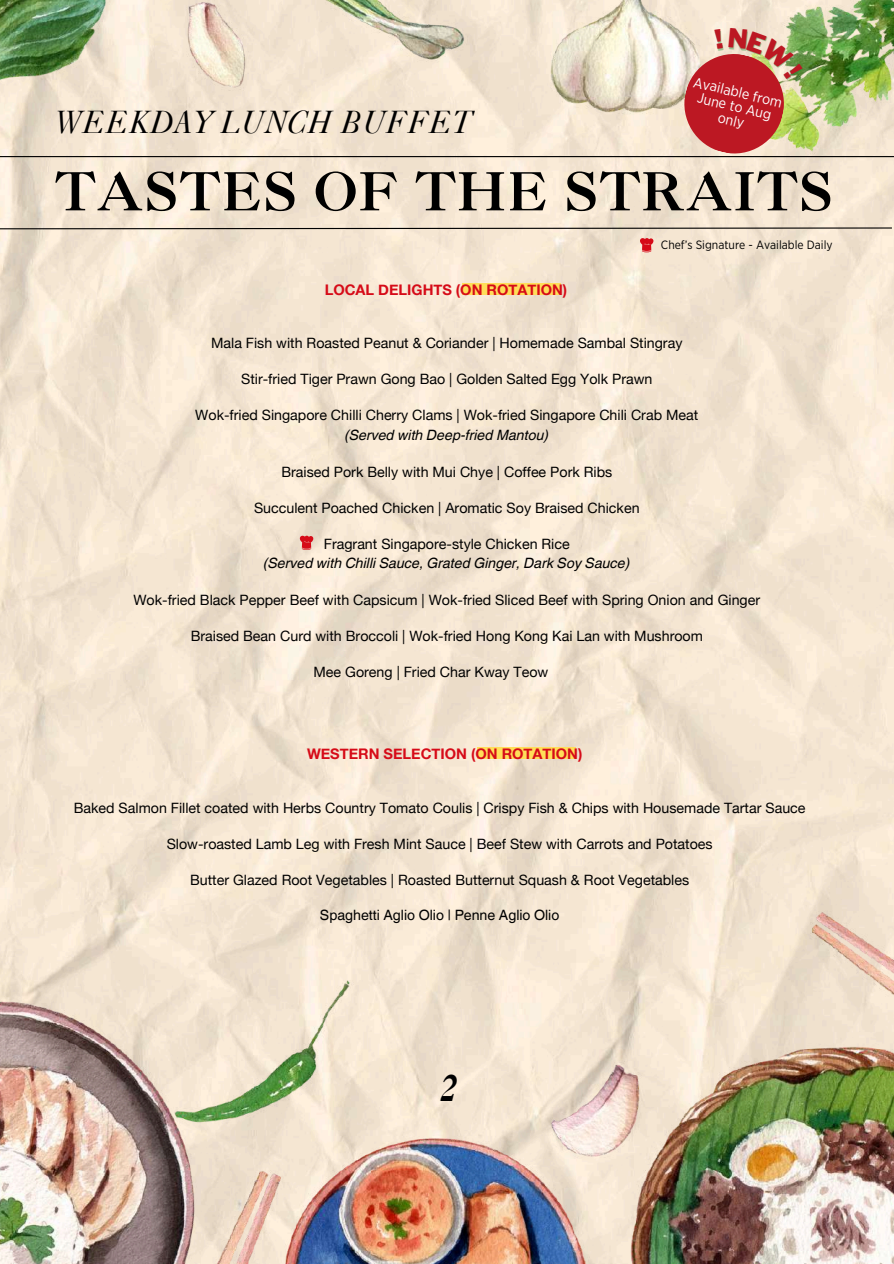
<style>
.page{position:relative;width:894px;height:1264px;background:#fff}
.page>*{position:absolute;margin:0;border:0;box-sizing:border-box;transform-origin:0 0}
.t1{font:52.35px "Caslon 3 LT Std";letter-spacing:.015em;color:#000}
.t2{font:italic 35.25px "Caslon 3 LT Std";color:#000}
.t3{font:italic 32.25px "Caslon 540 LT Std";color:#000}
.t4{font:700 14.55px "Helvetica Neue";color:#d60b18}
.t5{font:14.4px/14.4px "Gotham Narrow";color:#fff;text-align:center}
.t6{font:14.25px "Helvetica Neue";color:#000}
.t7{font:italic 14.25px "Helvetica World";color:#000}
.t8{font:14.25px "Helvetica World";color:#000}
.t9{font:12px "Gotham Narrow";color:#000}
</style>
<div class="page">
<img style="left:0;top:0;width:893px;height:1263px">
<div style="left:462px;top:283px;width:99px;height:12px;background:#ffde59"></div>
<svg style="left:0;top:227px;width:892px;height:3px;background:#978e82"></svg>
<hr style="left:0;top:156px;width:893px;height:1px;background:#000">
<div style="left:477px;top:747px;width:99px;height:11px;background:#ffde59"></div>
<svg style="left:299px;top:535px;width:15px;height:15px"></svg>
<svg style="left:639px;top:238px;width:15px;height:14px"></svg>
<svg style="left:679px;top:28px;width:123px;height:130px;background:#cb7a6d"></svg>
<h3 class="t3" style="left:55px;top:110px;width:418px">WEEKDAY LUNCH BUFFET</h3>
<p class="t5" style="left:694px;top:75px;width:92px;rotate:13deg">Available from<br>June to Aug only</p>
<h1 class="t1" style="left:55px;top:172px;width:779px">TASTES OF THE STRAITS</h1>
<p class="t9" style="left:660px;top:239px;width:173px">Chef’s Signature - Available Daily</p>
<p class="t4" style="left:324px;top:280px;width:244px">LOCAL DELIGHTS (ON ROTATION)</p>
<p class="t6" style="left:211px;top:335px;width:473px">Mala Fish with Roasted Peanut &amp; Coriander | Homemade Sambal Stingray</p>
<p class="t6" style="left:241px;top:371px;width:413px">Stir-fried Tiger Prawn Gong Bao | Golden Salted Egg Yolk Prawn</p>
<p class="t6" style="left:195px;top:407px;width:504px">Wok-fried Singapore Chilli Cherry Clams | Wok-fried Singapore Chili Crab Meat</p>
<p class="t7" style="left:344px;top:423px;width:206px">(Served with Deep-fried Mantou)</p>
<p class="t6" style="left:281px;top:463px;width:332px">Braised Pork Belly with Mui Chye | Coffee Pork Ribs</p>
<p class="t6" style="left:254px;top:499px;width:387px">Succulent Poached Chicken | Aromatic Soy Braised Chicken</p>
<p class="t6" style="left:324px;top:535px;width:247px">Fragrant Singapore-style Chicken Rice</p>
<p class="t7" style="left:263px;top:551px;width:368px">(Served with Chilli Sauce, Grated Ginger, Dark Soy Sauce)</p>
<p class="t6" style="left:133px;top:591px;width:628px">Wok-fried Black Pepper Beef with Capsicum | Wok-fried Sliced Beef with Spring Onion and Ginger</p>
<p class="t6" style="left:191px;top:627px;width:513px">Braised Bean Curd with Broccoli | Wok-fried Hong Kong Kai Lan with Mushroom</p>
<p class="t6" style="left:313px;top:663px;width:236px">Mee Goreng | Fried Char Kway Teow</p>
<p class="t4" style="left:307px;top:744px;width:277px">WESTERN SELECTION (ON ROTATION)</p>
<p class="t6" style="left:74px;top:799px;width:733px">Baked Salmon Fillet coated with Herbs Country Tomato Coulis | Crispy Fish &amp; Chips with Housemade Tartar Sauce</p>
<p class="t6" style="left:167px;top:835px;width:547px">Slow-roasted Lamb Leg with Fresh Mint Sauce | Beef Stew with Carrots and Potatoes</p>
<p class="t6" style="left:190px;top:871px;width:500px">Butter Glazed Root Vegetables | Roasted Butternut Squash &amp; Root Vegetables</p>
<p class="t8" style="left:320px;top:906px;width:241px">Spaghetti Aglio Olio | Penne Aglio Olio</p>
<h2 class="t2" style="left:439px;top:1075px;width:19px">2</h2>
</div>
